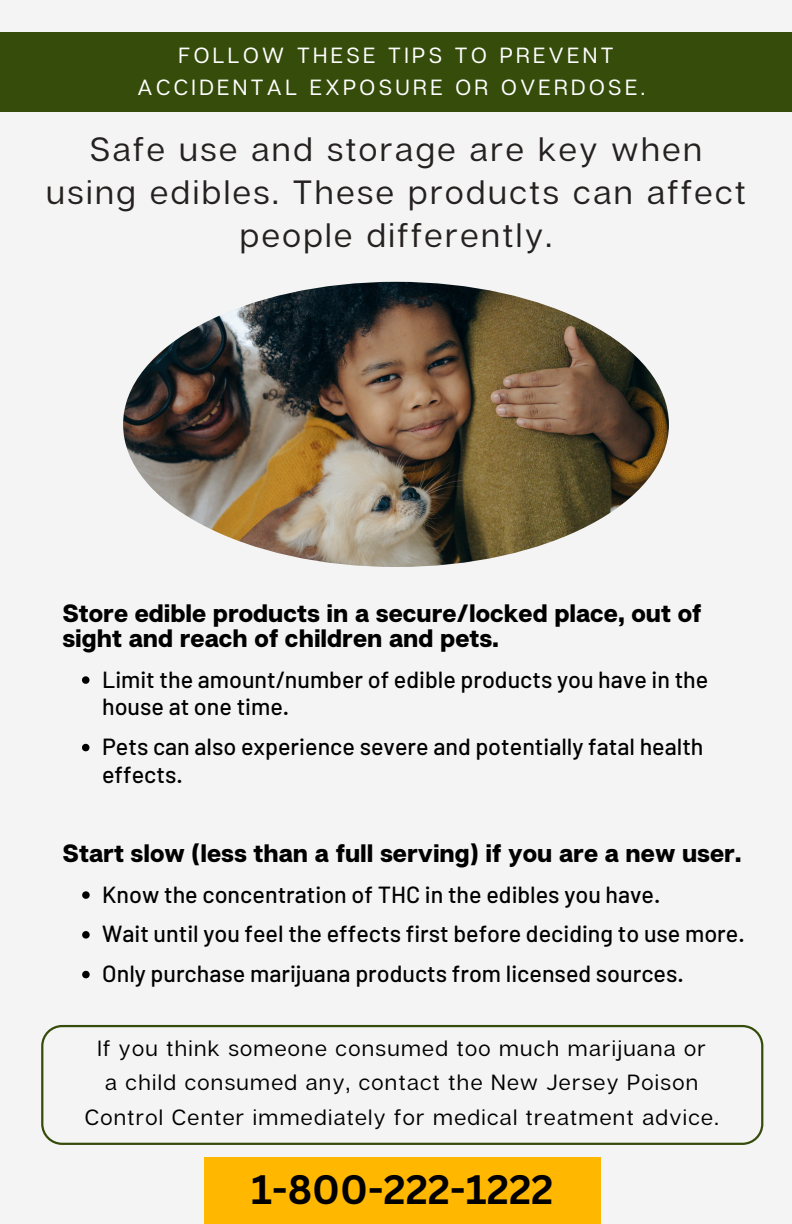
<style>
.page{position:relative;width:792px;height:1224px;background:#f4f4f4}
.page>*{position:absolute;margin:0;border:0;box-sizing:border-box;transform-origin:0 0}
.t1{font:700 40px "Canva Sans";color:#000}
.t2{font:33.6px/42.8px "Articulat CF";letter-spacing:.075em;color:#242120;text-align:center}
.t3{font:800 25px/24.8px "Articulat CF";color:#000}
.t4{font:500 23.3px/27.8px "Barlow";color:#000}
.t5{font:22px/34.5px "Articulat CF";letter-spacing:.06em;color:#000;text-align:center}
.t6{font:22px/31.5px "Articulat CF";letter-spacing:.155em;color:#fff;text-align:center}
</style>
<div class="page">
<div style="left:0;top:32px;width:792px;height:79px;background:#364c0b"></div>
<img style="left:123px;top:282px;width:546px;height:285px;border-radius:50%">
<div style="left:204px;top:1157px;width:397px;height:67px;background:#ffb700"></div>
<svg style="left:41px;top:1025px;width:722px;height:120px"></svg>
<svg style="left:82px;top:744px;width:7px;height:7px"></svg>
<svg style="left:82px;top:676px;width:7px;height:8px"></svg>
<svg style="left:82px;top:931px;width:8px;height:8px"></svg>
<svg style="left:82px;top:891px;width:8px;height:8px"></svg>
<svg style="left:82px;top:971px;width:8px;height:7px"></svg>
<p class="t6" style="left:138px;top:39px;width:509px">FOLLOW THESE TIPS TO PREVENT<br>ACCIDENTAL EXPOSURE OR OVERDOSE.</p>
<p class="t2" style="left:46px;top:127px;width:701px">Safe use and storage are key when using edibles. These products can affect people differently.</p>
<p class="t3" style="left:62px;top:600px;width:640px">Store edible products in a secure/locked place, out of sight and reach of children and pets.</p>
<p class="t4" style="left:102px;top:664px;width:608px">Limit the amount/number of edible products you have in the house at one time.</p>
<p class="t4" style="left:102px;top:732px;width:603px">Pets can also experience severe and potentially fatal health effects.</p>
<p class="t3" style="left:63px;top:840px;width:681px">Start slow (less than a full serving) if you are a new user.</p>
<p class="t4" style="left:102px;top:879px;width:560px">Know the concentration of THC in the edibles you have.</p>
<p class="t4" style="left:102px;top:919px;width:644px">Wait until you feel the effects first before deciding to use more.</p>
<p class="t4" style="left:102px;top:959px;width:583px">Only purchase marijuana products from licensed sources.</p>
<p class="t5" style="left:97px;top:1030px;width:610px">If you think someone consumed too much marijuana or</p>
<p class="t5" style="left:85px;top:1065px;width:636px">a child consumed any, contact the New Jersey Poison<br>Control Center immediately for medical treatment advice.</p>
<p class="t1" style="left:251px;top:1161px;width:304px">1-800-222-1222</p>
</div>
